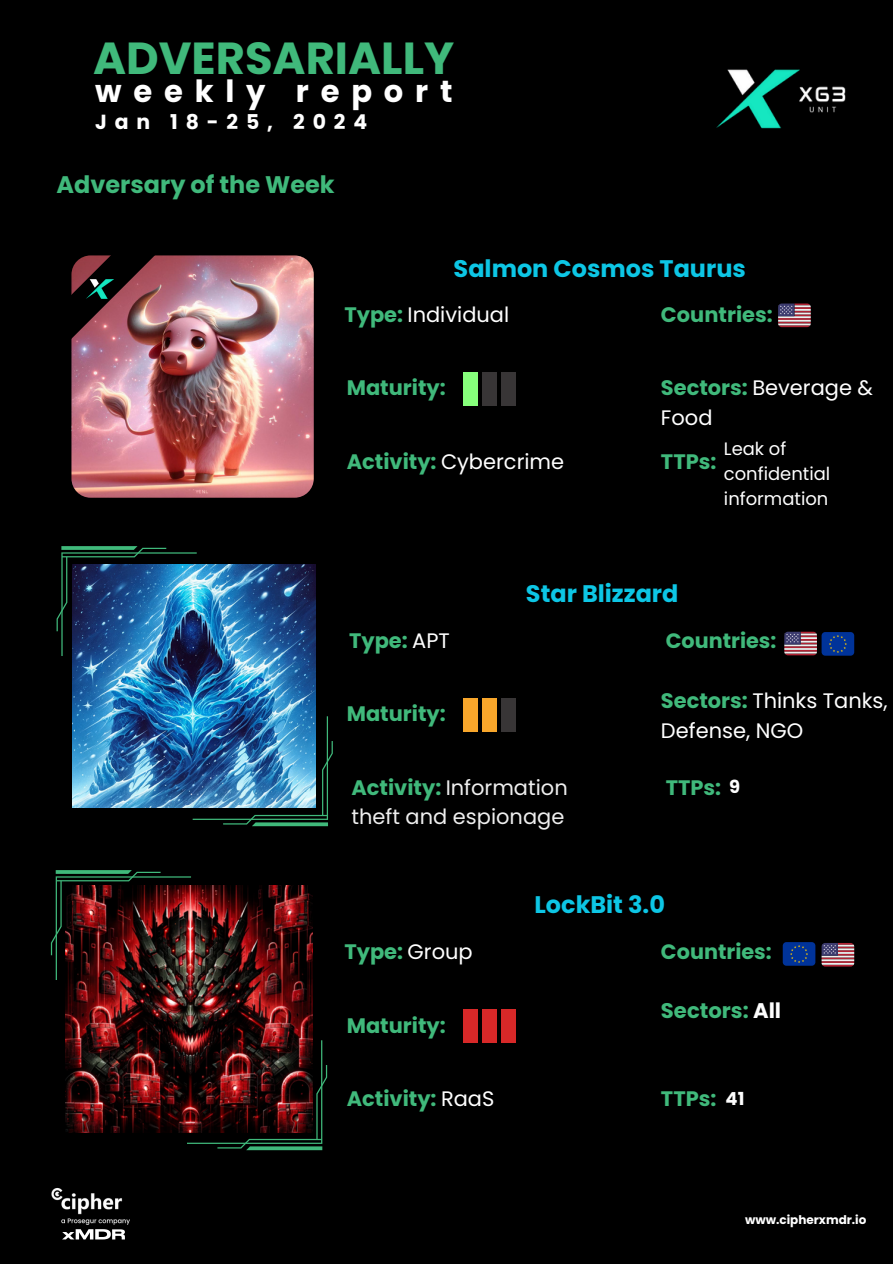
<style>
.page{position:relative;width:893px;height:1264px;background:#fff}
.page>*{position:absolute;margin:0;border:0;box-sizing:border-box;transform-origin:0 0}
.t1{font:700 44.85px "Poppins";color:#40b97b}
.t2{font:700 30.6px "Poppins";letter-spacing:.385em;color:#fff}
.t3{font:700 24px "Poppins";color:#0dc6e5}
.t4{font:700 24px "Poppins";color:#40b97b}
.t5{font:700 21.15px "Poppins";color:#40b97b}
.t6{font:21px/29.2px "Poppins";color:#fff}
.t7{font:700 21px "Poppins";color:#40b97b}
.t8{font:21px/29.2px "Poppins";color:#eee}
.t9{font:700 20.7px "Poppins";color:#40b97b}
.t10{font:700 20.4px "Poppins";letter-spacing:.385em;color:#fff}
.t11{font:18px/24.8px "Poppins";color:#fdfdfd}
.t12{font:700 18px "Poppins";color:#fdfdfd}
.t13{font:700 12px "Poppins";color:#fff}
.s1{font-weight:700;color:#40b97b}
.s2{font-weight:400;color:#fff}
.s3{color:#fdfdfd}
</style>
<div class="page">
<div style="left:0;top:0;width:892px;height:1263px;background:#000"></div>
<img style="left:51px;top:1188px;width:79px;height:37px">
<svg style="left:62px;top:1229px;width:63px;height:10px"></svg>
<div style="left:463px;top:372px;width:15px;height:34px;background:#86ff7b"></div>
<div style="left:482px;top:372px;width:14px;height:34px;background:#383536"></div>
<div style="left:501px;top:372px;width:14px;height:34px;background:#383536"></div>
<svg style="left:51px;top:870px;width:140px;height:110px"></svg>
<svg style="left:187px;top:1040px;width:140px;height:110px"></svg>
<div style="left:463px;top:1009px;width:15px;height:33px;background:#d72828"></div>
<div style="left:482px;top:1009px;width:14px;height:33px;background:#d72828"></div>
<div style="left:501px;top:1009px;width:14px;height:33px;background:#d72828"></div>
<svg style="left:821px;top:943px;width:33px;height:23px"></svg>
<div style="left:782px;top:942px;width:33px;height:23px;background:#039;border-radius:4px"></div>
<svg style="left:790px;top:945px;width:18px;height:18px"></svg>
<img style="left:716px;top:69px;width:130px;height:60px">
<img style="left:71px;top:255px;width:243px;height:242px;border-radius:19px">
<img style="left:71px;top:255px;width:105px;height:106px">
<img style="left:85px;top:274px;width:29px;height:30px">
<svg style="left:57px;top:546px;width:140px;height:110px"></svg>
<svg style="left:193px;top:716px;width:140px;height:110px"></svg>
<svg style="left:778px;top:303px;width:32px;height:24px"></svg>
<svg style="left:784px;top:631px;width:32px;height:24px"></svg>
<img style="left:66px;top:885px;width:246px;height:247px">
<div style="left:463px;top:697px;width:15px;height:34px;background:#f8a62b"></div>
<div style="left:482px;top:697px;width:14px;height:34px;background:#f8a62b"></div>
<div style="left:501px;top:697px;width:14px;height:34px;background:#383536"></div>
<div style="left:821px;top:632px;width:33px;height:23px;background:#039;border-radius:4px"></div>
<svg style="left:829px;top:635px;width:17px;height:18px"></svg>
<img style="left:73px;top:564px;width:243px;height:243px">
<h4 class="t1" style="left:93px;top:27px;width:362px">ADVERSARIALLY</h4>
<h3 class="t2" style="left:95px;top:70px;width:359px">weekly report</h3>
<h3 class="t10" style="left:95px;top:107px;width:273px">Jan 18-25, 2024</h3>
<h4 class="t4" style="left:56px;top:168px;width:280px">Adversary of the Week</h4>
<h3 class="t3" style="left:453px;top:252px;width:294px">Salmon Cosmos Taurus</h3>
<p class="t6" style="left:344px;top:300px;width:166px"><span class="s1">Type:</span> Individual</p>
<h3 class="t7" style="left:661px;top:300px;width:113px">Countries:</h3>
<h1 class="t7" style="left:347px;top:373px;width:100px">Maturity:</h1>
<p class="t6" style="left:347px;top:447px;width:219px"><span class="s1">Activity:</span> Cybercrime</p>
<p class="t6" style="left:661px;top:373px;width:214px"><span class="s1">Sectors:</span> Beverage &amp;<br>Food</p>
<p class="t7" style="left:661px;top:447px;width:57px">TTPs:</p>
<h2 class="t11" style="left:723px;top:436px;width:108px">Leak of confidential information</h2>
<h4 class="t7" style="left:349px;top:626px;width:102px">Type: <span class="s2">APT</span></h4>
<h3 class="t3" style="left:526px;top:576px;width:154px">Star Blizzard</h3>
<h2 class="t9" style="left:665px;top:626px;width:112px">Countries:</h2>
<h3 class="t7" style="left:347px;top:699px;width:100px">Maturity:</h3>
<h4 class="t8" style="left:351px;top:773px;width:218px"><span class="s1">Activity:</span> Information theft and espionage</h4>
<h3 class="t6" style="left:661px;top:686px;width:228px"><span class="s1">Sectors:</span> Thinks Tanks,<br>Defense, NGO</h3>
<h5 class="t7" style="left:665px;top:772px;width:57px">TTPs:</h5>
<p class="t12" style="left:729px;top:774px;width:13px">9</p>
<p class="t7" style="left:344px;top:937px;width:130px">Type: <span class="s2">Group</span></p>
<h2 class="t7" style="left:347px;top:1010px;width:100px">Maturity:</h2>
<h2 class="t7" style="left:347px;top:1084px;width:149px">Activity: <span class="s2">RaaS</span></h2>
<p class="t3" style="left:534px;top:887px;width:132px">LockBit 3.0</p>
<p class="t9" style="left:661px;top:937px;width:112px">Countries:</p>
<h4 class="t5" style="left:661px;top:995px;width:122px">Sectors: <span class="s3">All</span></h4>
<h3 class="t7" style="left:661px;top:1083px;width:57px">TTPs:</h3>
<p class="t12" style="left:725px;top:1086px;width:20px">41</p>
<p class="t13" style="left:745px;top:1210px;width:123px">www.cipherxmdr.io</p>
</div>
